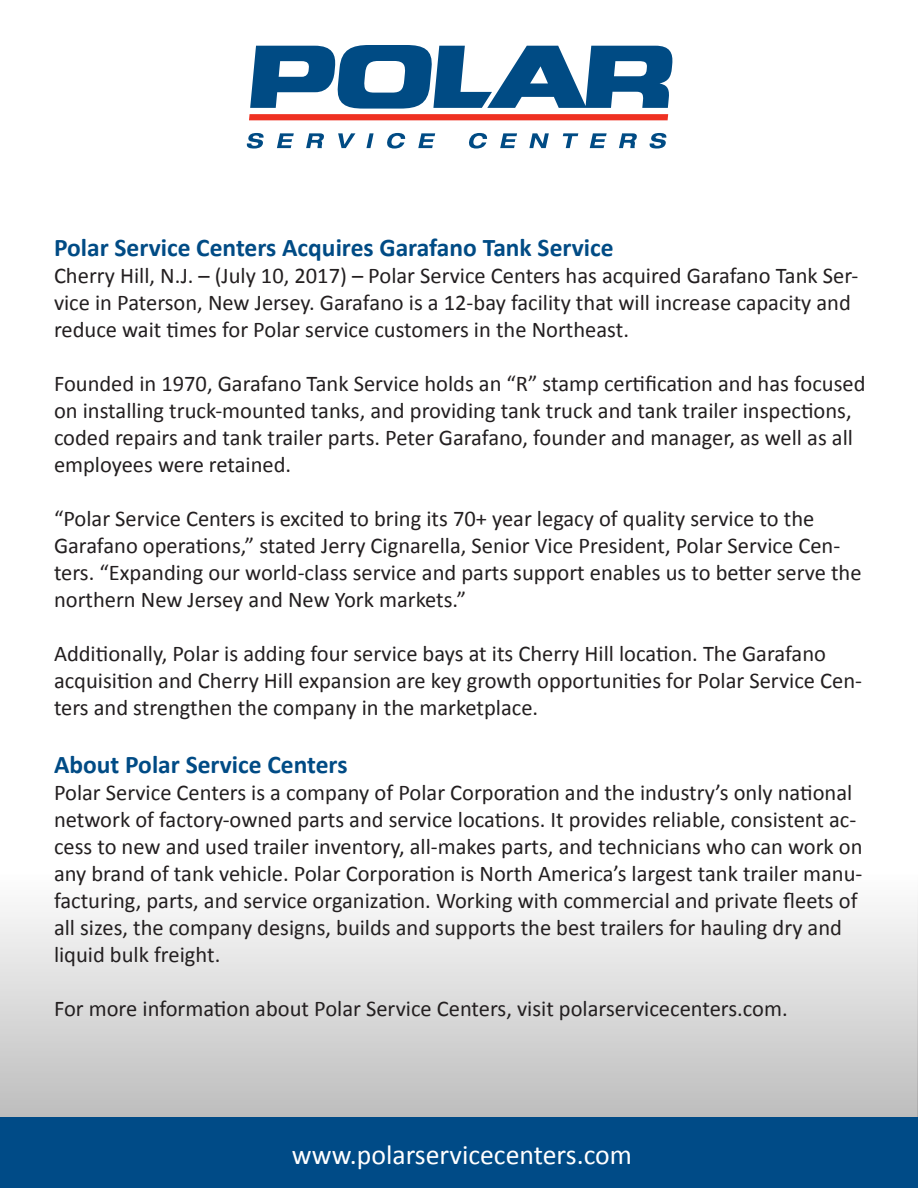
<style>
.page{position:relative;width:918px;height:1188px;background:#fff}
.page>*{position:absolute;margin:0;border:0;box-sizing:border-box;transform-origin:0 0}
.t1{font:27.75px "Calibri";color:#fff}
.t2{font:700 25.5px "Calibri";color:#004b85}
.t3{font:22.5px/27px "Calibri";color:#231f20}
</style>
<div class="page">
<svg style="left:0;top:900px;width:918px;height:217px"></svg>
<svg style="left:249px;top:45px;width:424px;height:75px"></svg>
<svg style="left:246px;top:133px;width:18px;height:16px"></svg>
<svg style="left:277px;top:133px;width:17px;height:15px"></svg>
<svg style="left:306px;top:133px;width:18px;height:15px"></svg>
<svg style="left:338px;top:133px;width:17px;height:15px"></svg>
<svg style="left:366px;top:133px;width:8px;height:15px"></svg>
<svg style="left:387px;top:133px;width:19px;height:16px"></svg>
<svg style="left:418px;top:133px;width:17px;height:15px"></svg>
<svg style="left:469px;top:133px;width:19px;height:16px"></svg>
<svg style="left:500px;top:133px;width:17px;height:15px"></svg>
<svg style="left:529px;top:133px;width:20px;height:15px"></svg>
<svg style="left:563px;top:133px;width:15px;height:15px"></svg>
<svg style="left:590px;top:133px;width:17px;height:15px"></svg>
<svg style="left:619px;top:133px;width:18px;height:15px"></svg>
<svg style="left:649px;top:133px;width:18px;height:16px"></svg>
<div style="left:0;top:1117px;width:918px;height:71px;background:#004b87"></div>
<p class="t2" style="left:54px;top:231px;width:561px">Polar Service Centers Acquires Garafano Tank Service</p>
<p class="t3" style="left:54px;top:262px;width:806px">Cherry Hill, N.J. – (July 10, 2017) – Polar Service Centers has acquired Garafano Tank Ser&shy;vice in Paterson, New Jersey. Garafano is a 12-bay facility that will increase capacity and reduce wait times for Polar service customers in the Northeast.</p>
<p class="t3" style="left:54px;top:370px;width:813px">Founded in 1970, Garafano Tank Service holds an “R” stamp certification and has focused on installing truck-mounted tanks, and providing tank truck and tank trailer inspections, coded repairs and tank trailer parts. Peter Garafano, founder and manager, as well as all employees were retained.</p>
<p class="t3" style="left:54px;top:505px;width:809px">“Polar Service Centers is excited to bring its 70+ year legacy of quality service to the Garafano operations,” stated Jerry Cignarella, Senior Vice President, Polar Service Cen&shy;ters. “Expanding our world-class service and parts support enables us to better serve the northern New Jersey and New York markets.”</p>
<p class="t3" style="left:54px;top:640px;width:810px">Additionally, Polar is adding four service bays at its Cherry Hill location. The Garafano acquisition and Cherry Hill expansion are key growth opportunities for Polar Service Cen&shy;ters and strengthen the company in the marketplace.</p>
<p class="t2" style="left:54px;top:748px;width:295px">About Polar Service Centers</p>
<p class="t3" style="left:54px;top:779px;width:810px">Polar Service Centers is a company of Polar Corporation and the industry’s only national network of factory-owned parts and service locations. It provides reliable, consistent ac&shy;cess to new and used trailer inventory, all-makes parts, and technicians who can work on any brand of tank vehicle. Polar Corporation is North America’s largest tank trailer manu&shy;facturing, parts, and service organization. Working with commercial and private fleets of all sizes, the company designs, builds and supports the best trailers for hauling dry and liquid bulk freight.</p>
<p class="t3" style="left:54px;top:995px;width:735px">For more information about Polar Service Centers, visit polarservicecenters.com.</p>
<p class="t1" style="left:292px;top:1137px;width:342px">www.polarservicecenters.com</p>
</div>
